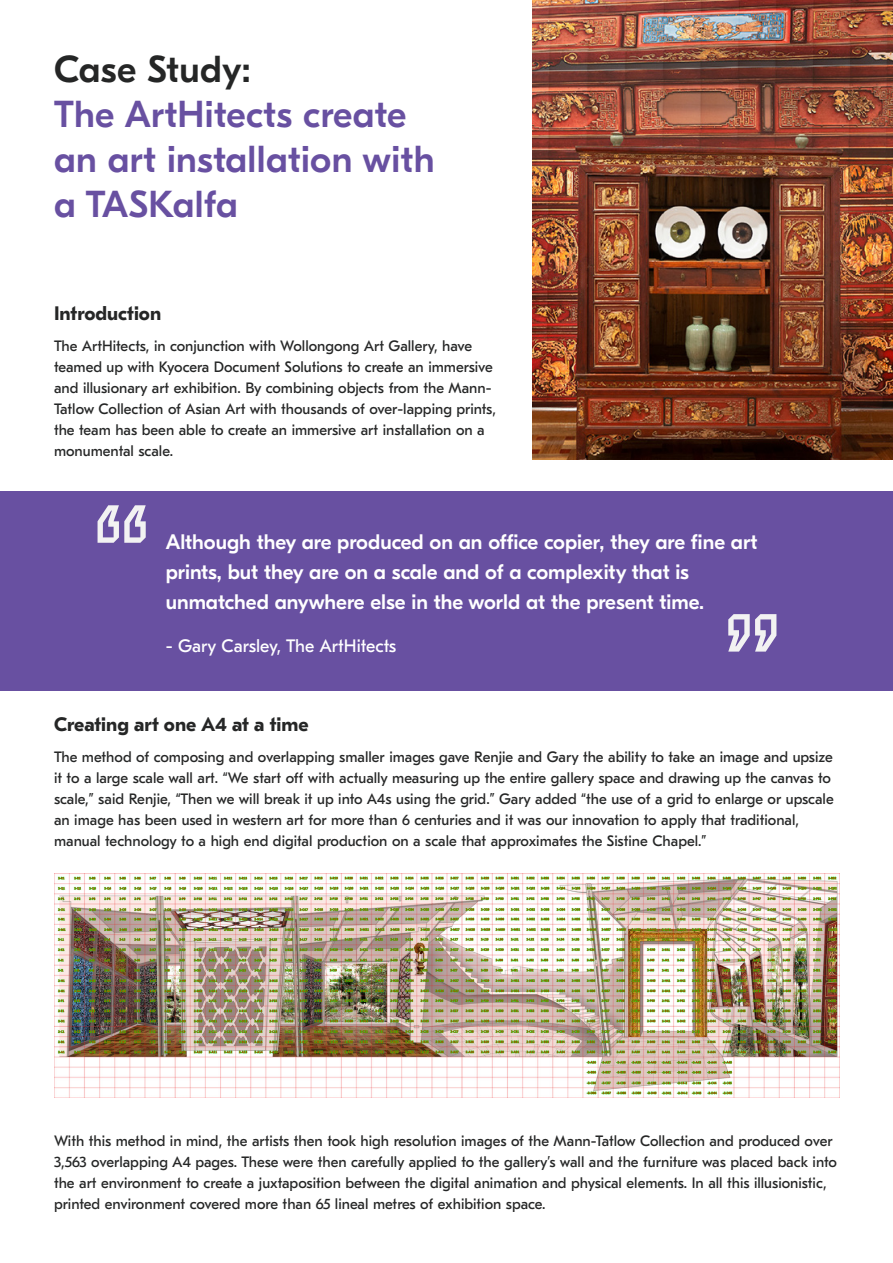
<style>
.page{position:relative;width:893px;height:1263px;background:#fff}
.page>*{position:absolute;margin:0;border:0;box-sizing:border-box;transform-origin:0 0}
.t1{font:500 37.5px "GT Eesti Pro Display";letter-spacing:.01em;color:#6850a1}
.t2{font:500 37.5px "GT Eesti Pro Display";letter-spacing:.01em;color:#252626}
.t3{font:500 21px/30px "GT Eesti Pro Display";color:#fff}
.t4{font:700 19.5px "GT Eesti Pro Text";color:#252626}
.t5{font:18px "GT Eesti Pro Text";color:#fff}
.t6{font:15px/21px "GT Eesti Pro Text";color:#252626}
</style>
<div class="page">
<div style="left:0;top:491px;width:893px;height:200px;background:#6850a1"></div>
<svg style="left:98px;top:505px;width:48px;height:38px"></svg>
<svg style="left:728px;top:614px;width:48px;height:38px"></svg>
<img style="left:54px;top:873px;width:786px;height:225px">
<img style="left:533px;top:0;width:360px;height:459px">
<p class="t2" style="left:54px;top:49px;width:198px">Case Study:</p>
<p class="t1" style="left:54px;top:94px;width:354px">The ArtHitects create</p>
<p class="t1" style="left:54px;top:139px;width:382px">an art installation with</p>
<p class="t1" style="left:54px;top:184px;width:185px">a TASKalfa</p>
<p class="t4" style="left:54px;top:302px;width:109px">Introduction</p>
<p class="t6" style="left:54px;top:335px;width:444px">The ArtHitects, in conjunction with Wollongong Art Gallery, have teamed up with Kyocera Document Solutions to create an immersive and illusionary art exhibition. By combining objects from the Mann-Tatlow Collection of Asian Art with thousands of over-lapping prints, the team has been able to create an immersive art installation on a monumental scale.</p>
<p class="t3" style="left:166px;top:527px;width:593px">Although they are produced on an office copier, they are fine art prints, but they are on a scale and of a complexity that is</p>
<p class="t3" style="left:166px;top:587px;width:540px">unmatched anywhere else in the world at the present time.</p>
<p class="t5" style="left:166px;top:636px;width:232px">- Gary Carsley, The ArtHitects</p>
<p class="t4" style="left:54px;top:713px;width:256px">Creating art one A4 at a time</p>
<p class="t6" style="left:54px;top:747px;width:781px">The method of composing and overlapping smaller images gave Renjie and Gary the ability to take an image and upsize it to a large scale wall art. “We start off with actually measuring up the entire gallery space and drawing up the canvas to scale,” said Renjie, “Then we will break it up into A4s using the grid.” Gary added “the use of a grid to enlarge or upscale an image has been used in western art for more than 6 centuries and it was our innovation to apply that traditional, manual technology to a high end digital production on a scale that approximates the Sistine Chapel.”</p>
<p class="t6" style="left:54px;top:1130px;width:784px">With this method in mind, the artists then took high resolution images of the Mann-Tatlow Collection and produced over 3,563 overlapping A4 pages. These were then carefully applied to the gallery’s wall and the furniture was placed back into the art environment to create a juxtaposition between the digital animation and physical elements. In all this illusionistic, printed environment covered more than 65 lineal metres of exhibition space.</p>
</div>
